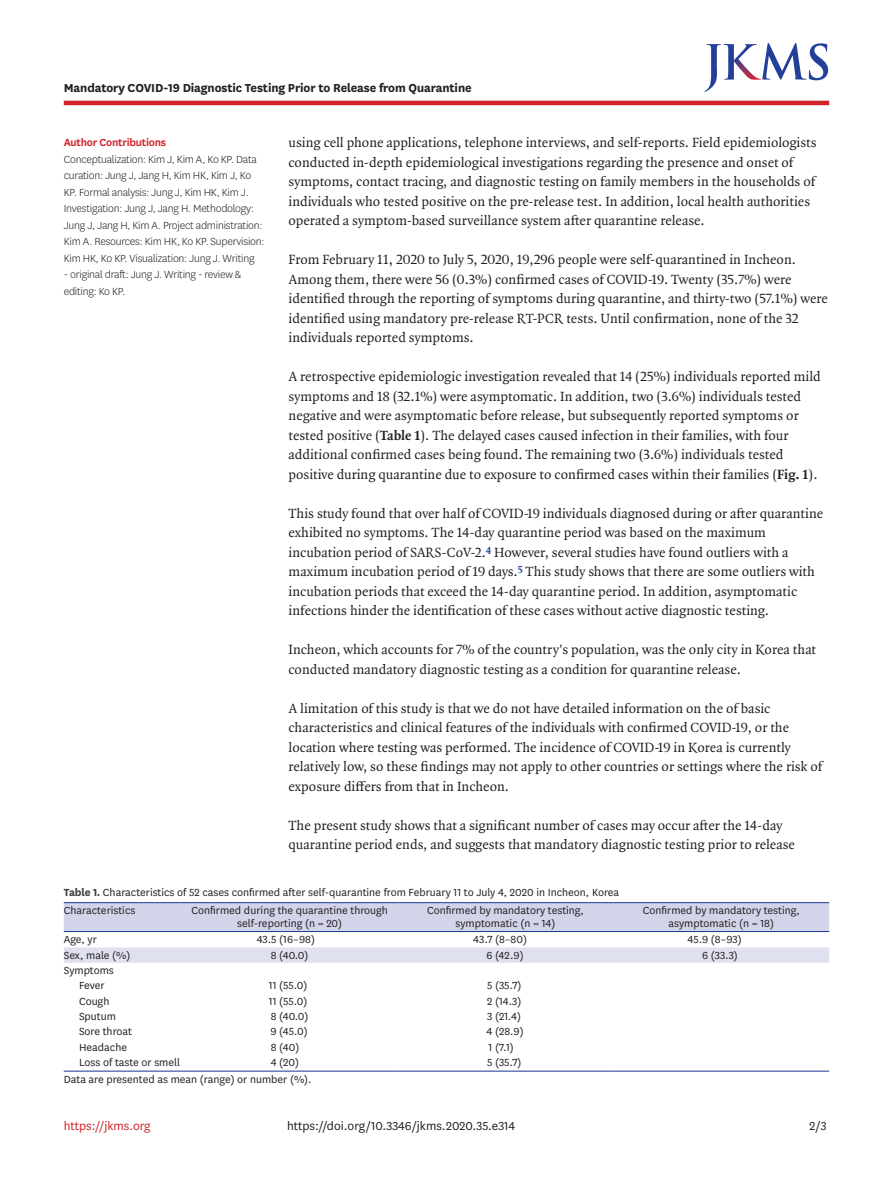
<style>
.page{position:relative;width:893px;height:1191px;background:#fff}
.page>*{position:absolute;margin:0;border:0;box-sizing:border-box;transform-origin:0 0}
.body_p{font:14.25px/19.5px "Quadraat OT";color:#231f20}
.alt-title-type{font:700 13.5px "National";letter-spacing:-.01em;color:#231f20}
.doi_running_footer{font:13.5px "National";color:#231f20}
.t1{font:13.5px "National";color:#d1232a}
.conflict_p{font:300 12px/16.5px "National";letter-spacing:-.02em;color:#231f20}
.tbody_entry{font:12px "National";color:#231f20}
.thead_entry{font:12px/13.5px "National";color:#231f20;text-align:center}
.table-wrap_caption{font:12px "National";color:#231f20}
.table-wrap-foot_p_fi{font:12px "National";color:#231f20}
.conflict_title{font:600 12px "National";letter-spacing:-.02em;color:#d1232a}
.s1{font-weight:700}
.s2{font-weight:700;color:#3e3e3f}
</style>
<div class="page">
<hr style="left:64px;top:101px;width:765px;height:4px;background:#d1232a">
<svg style="left:704px;top:43px;width:124px;height:49px"></svg>
<div style="left:64px;top:947px;width:765px;height:15px;background:#e0e1f0"></div>
<div style="left:64px;top:902px;width:765px;height:30px;background:#d3d4ea"></div>
<hr style="left:79px;top:931px;width:103px;height:1px;background:#223f99">
<hr style="left:182px;top:931px;width:216px;height:1px;background:#223f99">
<hr style="left:398px;top:931px;width:215px;height:1px;background:#223f99">
<hr style="left:613px;top:931px;width:216px;height:1px;background:#223f99">
<svg style="left:64px;top:1070px;width:15px;height:1px"></svg>
<hr style="left:79px;top:1070px;width:103px;height:1px;background:#223f99">
<hr style="left:182px;top:1070px;width:216px;height:1px;background:#223f99">
<hr style="left:398px;top:1070px;width:215px;height:1px;background:#223f99">
<hr style="left:613px;top:1070px;width:216px;height:1px;background:#223f99">
<p class="alt-title-type" style="left:64px;top:78px;width:409px">Mandatory COVID-19 Diagnostic Testing Prior to Release from Quarantine</p>
<p class="conflict_title" style="left:64px;top:134px;width:104px">Author Contributions</p>
<p class="conflict_p" style="left:64px;top:151px;width:202px">Conceptualization: Kim J, Kim A, Ko KP. Data curation: Jung J, Jang H, Kim HK, Kim J, Ko KP. Formal analysis: Jung J, Kim HK, Kim J.<br>Investigation: Jung J, Jang H. Methodology:<br>Jung J, Jang H, Kim A. Project administration:<br>Kim A. Resources: Kim HK, Ko KP. Supervision:<br>Kim HK, Ko KP. Visualization: Jung J. Writing</p>
<p class="conflict_p" style="left:64px;top:266px;width:179px">- original draft: Jung J. Writing - review &amp; editing: Ko KP.</p>
<p class="body_p" style="left:289px;top:133px;width:530px">using cell phone applications, telephone interviews, and self-reports. Field epidemiologists conducted in-depth epidemiological investigations regarding the presence and onset of symptoms, contact tracing, and diagnostic testing on family members in the households of individuals who tested positive on the pre-release test. In addition, local health authorities operated a symptom-based surveillance system after quarantine release.</p>
<p class="body_p" style="left:289px;top:250px;width:541px">From February 11, 2020 to July 5, 2020, 19,296 people were self-quarantined in Incheon.<br>Among them, there were 56 (0.3%) confirmed cases of COVID-19. Twenty (35.7%) were identified through the reporting of symptoms during quarantine, and thirty-two (57.1%) were identified using mandatory pre-release RT-PCR tests. Until confirmation, none of the 32 individuals reported symptoms.</p>
<p class="body_p" style="left:289px;top:367px;width:534px">A retrospective epidemiologic investigation revealed that 14 (25%) individuals reported mild symptoms and 18 (32.1%) were asymptomatic. In addition, two (3.6%) individuals tested negative and were asymptomatic before release, but subsequently reported symptoms or tested positive (<span class="s1">Table 1</span>). The delayed cases caused infection in their families, with four additional confirmed cases being found. The remaining two (3.6%) individuals tested positive during quarantine due to exposure to confirmed cases within their families (<span class="s1">Fig. 1</span>).</p>
<p class="body_p" style="left:289px;top:503px;width:536px">This study found that over half of COVID-19 individuals diagnosed during or after quarantine exhibited no symptoms. The 14-day quarantine period was based on the maximum incubation period of SARS-CoV-2.<sup>4</sup> However, several studies have found outliers with a maximum incubation period of 19 days.<sup>5</sup> This study shows that there are some outliers with incubation periods that exceed the 14-day quarantine period. In addition, asymptomatic infections hinder the identification of these cases without active diagnostic testing.</p>
<p class="body_p" style="left:289px;top:640px;width:529px">Incheon, which accounts for 7% of the country's population, was the only city in Korea that conducted mandatory diagnostic testing as a condition for quarantine release.</p>
<p class="body_p" style="left:289px;top:698px;width:535px">A limitation of this study is that we do not have detailed information on the of basic characteristics and clinical features of the individuals with confirmed COVID-19, or the location where testing was performed. The incidence of COVID-19 in Korea is currently relatively low, so these findings may not apply to other countries or settings where the risk of exposure differs from that in Incheon.</p>
<p class="body_p" style="left:289px;top:815px;width:508px">The present study shows that a significant number of cases may occur after the 14-day quarantine period ends, and suggests that mandatory diagnostic testing prior to release</p>
<p class="table-wrap_caption" style="left:64px;top:884px;width:557px"><span class="s2">Table 1.</span> Characteristics of 52 cases confirmed after self-quarantine from February 11 to July 4, 2020 in Incheon, Korea</p>
<p class="thead_entry" style="left:64px;top:902px;width:73px">Characteristics</p>
<p class="thead_entry" style="left:192px;top:902px;width:198px">Confirmed during the quarantine through self-reporting (n = 20)</p>
<p class="thead_entry" style="left:427px;top:902px;width:158px">Confirmed by mandatory testing, symptomatic (n = 14)</p>
<p class="thead_entry" style="left:643px;top:902px;width:158px">Confirmed by mandatory testing, asymptomatic (n = 18)</p>
<p class="tbody_entry" style="left:64px;top:931px;width:35px">Age, yr</p>
<p class="tbody_entry" style="left:257px;top:931px;width:60px">43.5 (16–98)</p>
<p class="tbody_entry" style="left:473px;top:931px;width:55px">43.7 (8–80)</p>
<p class="tbody_entry" style="left:687px;top:931px;width:56px">45.9 (8–93)</p>
<p class="tbody_entry" style="left:64px;top:947px;width:68px">Sex, male (%)</p>
<p class="tbody_entry" style="left:271px;top:947px;width:39px">8 (40.0)</p>
<p class="tbody_entry" style="left:486px;top:947px;width:39px">6 (42.9)</p>
<p class="tbody_entry" style="left:702px;top:947px;width:37px">6 (33.3)</p>
<p class="tbody_entry" style="left:64px;top:962px;width:52px">Symptoms</p>
<p class="tbody_entry" style="left:79px;top:977px;width:27px">Fever</p>
<p class="tbody_entry" style="left:269px;top:977px;width:40px">11 (55.0)</p>
<p class="tbody_entry" style="left:487px;top:977px;width:36px">5 (35.7)</p>
<p class="tbody_entry" style="left:79px;top:993px;width:32px">Cough</p>
<p class="tbody_entry" style="left:269px;top:993px;width:40px">11 (55.0)</p>
<p class="tbody_entry" style="left:487px;top:993px;width:36px">2 (14.3)</p>
<p class="tbody_entry" style="left:79px;top:1008px;width:38px">Sputum</p>
<p class="tbody_entry" style="left:271px;top:1008px;width:39px">8 (40.0)</p>
<p class="tbody_entry" style="left:487px;top:1008px;width:35px">3 (21.4)</p>
<p class="tbody_entry" style="left:79px;top:1023px;width:54px">Sore throat</p>
<p class="tbody_entry" style="left:270px;top:1023px;width:39px">9 (45.0)</p>
<p class="tbody_entry" style="left:486px;top:1023px;width:39px">4 (28.9)</p>
<p class="tbody_entry" style="left:79px;top:1039px;width:50px">Headache</p>
<p class="tbody_entry" style="left:271px;top:1039px;width:30px">8 (40)</p>
<p class="tbody_entry" style="left:489px;top:1039px;width:27px">1 (7.1)</p>
<p class="tbody_entry" style="left:79px;top:1054px;width:103px">Loss of taste or smell</p>
<p class="tbody_entry" style="left:271px;top:1054px;width:30px">4 (20)</p>
<p class="tbody_entry" style="left:487px;top:1054px;width:36px">5 (35.7)</p>
<p class="table-wrap-foot_p_fi" style="left:64px;top:1072px;width:249px">Data are presented as mean (range) or number (%).</p>
<p class="t1" style="left:64px;top:1116px;width:88px">https://jkms.org</p>
<p class="doi_running_footer" style="left:287px;top:1116px;width:230px">https://doi.org/10.3346/jkms.2020.35.e314</p>
<p class="doi_running_footer" style="left:809px;top:1116px;width:19px">2/3</p>
</div>
